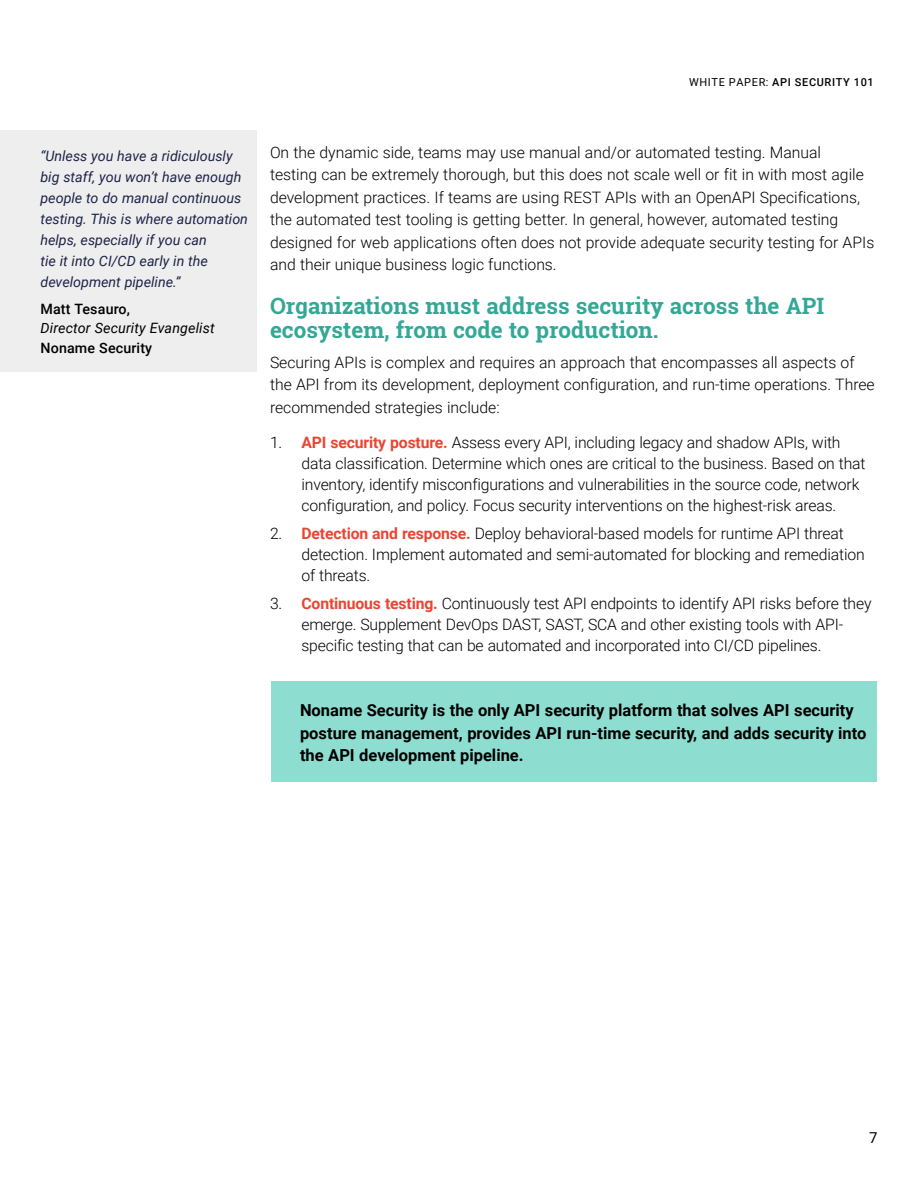
<style>
.page{position:relative;width:918px;height:1188px;background:#fff}
.page>*{position:absolute;margin:0;border:0;box-sizing:border-box;transform-origin:0 0}
.t1{font:700 22.5px/24px "Roboto Slab";color:#33a896}
.t2{font:700 16.5px/22.5px "Roboto";color:#000}
.t3{font:300 15.75px/22.5px "Roboto";letter-spacing:-.01em;color:#000}
.t4{font:15px "Roboto";color:#000}
.t5{font:italic 14.25px/21px "Roboto";color:#1e2248}
.t6{font:500 14.25px "Roboto";letter-spacing:.01em;color:#000}
.t7{font:italic 14.25px "Roboto";letter-spacing:.01em;color:#000}
.t8{font:500 10.95px "Roboto";letter-spacing:.06em;color:#000}
.s1{font-weight:400}
.s2{font-weight:700;color:#ea4532}
</style>
<div class="page">
<div style="left:0;top:130px;width:256px;height:242px;background:#eee"></div>
<div style="left:271px;top:682px;width:606px;height:100px;background:#8dddd0"></div>
<p class="t8" style="left:689px;top:75px;width:186px"><span class="s1">WHITE PAPER:</span> API SECURITY 101</p>
<p class="t5" style="left:40px;top:144px;width:209px">“Unless you have a ridiculously big staff, you won’t have enough people to do manual continuous testing. This is where automation helps, especially if you can<br>tie it into CI/CD early in the development pipeline.”</p>
<p class="t6" style="left:40px;top:298px;width:91px">Matt Tesauro,</p>
<p class="t7" style="left:40px;top:318px;width:176px">Director Security Evangelist</p>
<p class="t6" style="left:40px;top:337px;width:113px">Noname Security</p>
<p class="t3" style="left:270px;top:140px;width:606px">On the dynamic side, teams may use manual and/or automated testing. Manual<br>testing can be extremely thorough, but this does not scale well or fit in with most agile development practices. If teams are using REST APIs with an OpenAPI Specifications, the automated test tooling is getting better. In general, however, automated testing designed for web applications often does not provide adequate security testing for APIs and their unique business logic functions.</p>
<h1 class="t1" style="left:270px;top:294px;width:556px">Organizations must address security across the API ecosystem, from code to production.</h1>
<p class="t3" style="left:270px;top:350px;width:606px">Securing APIs is complex and requires an approach that encompasses all aspects of the API from its development, deployment configuration, and run-time operations. Three recommended strategies include:</p>
<p class="t3" style="left:302px;top:431px;width:566px;line-height:21px;text-indent:-32px">1. <span class="s2">API security posture.</span> Assess every API, including legacy and shadow APIs, with data classification. Determine which ones are critical to the business. Based on that inventory, identify misconfigurations and vulnerabilities in the source code, network configuration, and policy. Focus security interventions on the highest-risk areas.</p>
<p class="t3" style="left:302px;top:523px;width:565px;line-height:21px;text-indent:-32px">2. <span class="s2">Detection and response.</span> Deploy behavioral-based models for runtime API threat detection. Implement automated and semi-automated for blocking and remediation of threats.</p>
<p class="t3" style="left:302px;top:592px;width:571px;line-height:21px;text-indent:-32px">3. <span class="s2">Continuous testing.</span> Continuously test API endpoints to identify API risks before they emerge. Supplement DevOps DAST, SAST, SCA and other existing tools with API&shy;specific testing that can be automated and incorporated into CI/CD pipelines.</p>
<p class="t2" style="left:300px;top:699px;width:568px">Noname Security is the only API security platform that solves API security posture management, provides API run-time security, and adds security into the API development pipeline.</p>
<p class="t4" style="left:869px;top:1128px;width:10px">7</p>
</div>
